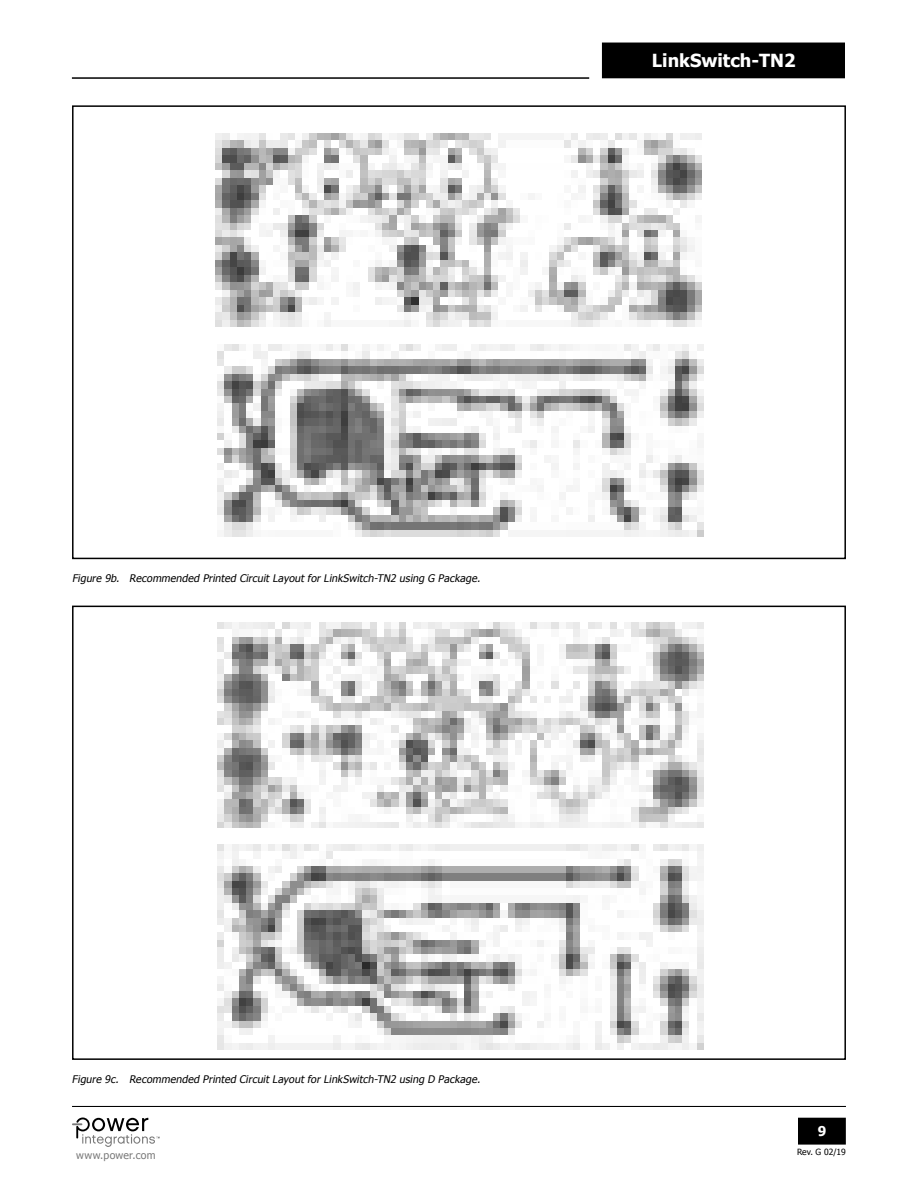
<style>
.page{position:relative;width:918px;height:1188px;background:#fff}
.page>*{position:absolute;margin:0;border:0;box-sizing:border-box;transform-origin:0 0}
.t1{font:700 18px "Tahoma";color:#fff}
.t2{font:700 13.5px "Tahoma";color:#fff}
.t3{font:italic 10.5px "Tahoma";letter-spacing:.015em;color:#000}
.t4{font:10.5px "Tahoma";letter-spacing:.03em;color:#797979}
.t5{font:8.55px "Tahoma";color:#000}
</style>
<div class="page">
<hr style="left:72px;top:1106px;width:774px;height:1px;background:#000">
<hr style="left:72px;top:77px;width:517px;height:2px;background:#000">
<div style="left:799px;top:1118px;width:46px;height:26px;background:#000"></div>
<div style="left:798px;top:1118px;width:48px;height:27px;border:1px solid #000"></div>
<div style="left:603px;top:43px;width:241px;height:35px;background:#000"></div>
<svg style="left:72px;top:1118px;width:88px;height:29px"></svg>
<img style="left:215px;top:134px;width:486px;height:192px">
<img style="left:217px;top:344px;width:486px;height:193px">
<img style="left:217px;top:622px;width:486px;height:206px">
<img style="left:217px;top:844px;width:486px;height:206px">
<h1 class="t1" style="left:652px;top:51px;width:145px">LinkSwitch-TN2</h1>
<p class="t3" style="left:72px;top:574px;width:412px">Figure 9b. Recommended Printed Circuit Layout for LinkSwitch-TN2 using G Package.</p>
<p class="t3" style="left:72px;top:1075px;width:412px">Figure 9c. Recommended Printed Circuit Layout for LinkSwitch-TN2 using D Package.</p>
<p class="t4" style="left:76px;top:1151px;width:81px">www.power.com</p>
<p class="t2" style="left:818px;top:1125px;width:10px">9</p>
<p class="t5" style="left:797px;top:1149px;width:50px">Rev. G 02/19</p>
</div>
